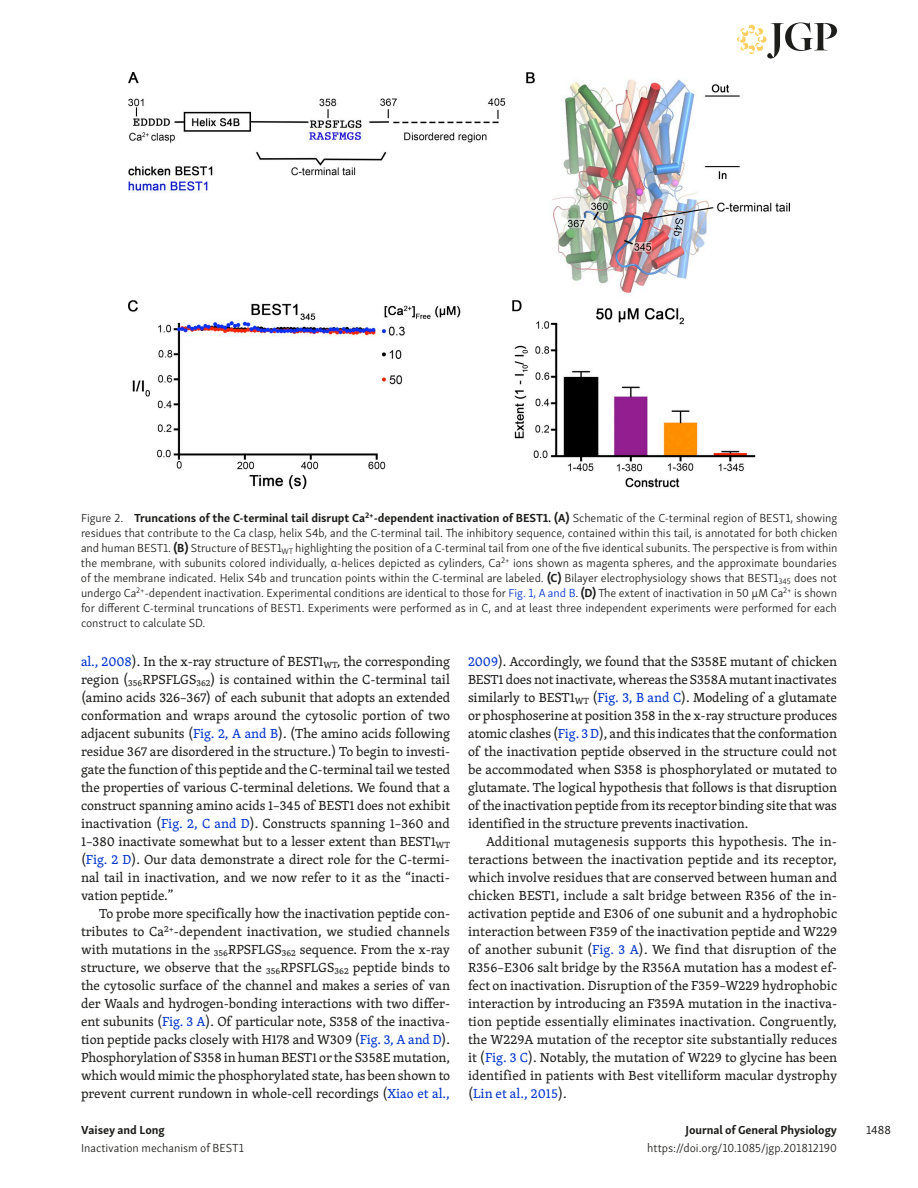
<style>
.page{position:relative;width:918px;height:1188px;background:#fff}
.page>*{position:absolute;margin:0;border:0;box-sizing:border-box;transform-origin:0 0}
.t1{font:13.5px/18px "Skolar PE";letter-spacing:-.005em;color:#1d1d1b;text-align:justify}
.t2{font:300 12px/15px "Skolar Sans PE";color:#1d1d1b;text-align:justify}
.t3{font:700 12px "Skolar Sans PE";letter-spacing:-.005em;color:#1d1d1b}
.t4{font:12px "Skolar Sans PE";color:#1d1d1b}
.s1{font-weight:700}
.s2{color:#0034c9}
</style>
<div class="page">
<svg style="left:737px;top:23px;width:100px;height:35px"></svg>
<img style="left:129px;top:72px;width:660px;height:417px">
<p class="t2" style="left:81px;top:509px;width:758px">Figure 2. <span class="s1">Truncations of the C-terminal tail disrupt Ca</span><sup>2+</sup><span class="s1">-dependent inactivation of BEST1. (A)</span> Schematic of the C-terminal region of BEST1, showing residues that contribute to the Ca clasp, helix S4b, and the C-terminal tail. The inhibitory sequence, contained within this tail, is annotated for both chicken and human BEST1. <span class="s1">(B)</span> Structure of BEST1<sub>WT</sub> highlighting the position of a C-terminal tail from one of the five identical subunits. The perspective is from within the membrane, with subunits colored individually, α-helices depicted as cylinders, Ca<sup>2+</sup> ions shown as magenta spheres, and the approximate boundaries of the membrane indicated. Helix S4b and truncation points within the C-terminal are labeled. <span class="s1">(C)</span> Bilayer electrophysiology shows that BEST1<sub>345</sub> does not undergo Ca<sup>2+</sup>-dependent inactivation. Experimental conditions are identical to those for <span class="s2">Fig. 1, A and B</span>. <span class="s1">(D)</span> The extent of inactivation in 50 µM Ca<sup>2+</sup> is shown for different C-terminal truncations of BEST1. Experiments were performed as in C, and at least three independent experiments were performed for each construct to calculate SD.</p>
<p class="t1" style="left:81px;top:652px;width:371px"><span class="s2">al., 2008</span>). In the x-ray structure of BEST1<sub>WT</sub>, the corresponding region (<sub>356</sub>RPSFLGS<sub>362</sub>) is contained within the C-terminal tail (amino acids 326–367) of each subunit that adopts an extended conformation and wraps around the cytosolic portion of two adjacent subunits (<span class="s2">Fig. 2, A and B</span>). (The amino acids following residue 367 are disordered in the structure.) To begin to investi&shy;gate the function of this peptide and the C-terminal tail we tested the properties of various C-terminal deletions. We found that a construct spanning amino acids 1–345 of BEST1 does not exhibit inactivation (<span class="s2">Fig. 2, C and D</span>). Constructs spanning 1–360 and 1–380 inactivate somewhat but to a lesser extent than BEST1<sub>WT </sub>(<span class="s2">Fig. 2 D</span>). Our data demonstrate a direct role for the C-termi&shy;nal tail in inactivation, and we now refer to it as the “inacti&shy;vation peptide.”</p>
<p class="t1" style="left:81px;top:904px;width:371px;text-indent:18px">To probe more specifically how the inactivation peptide con&shy;tributes to Ca<sup>2+</sup>-dependent inactivation, we studied channels with mutations in the <sub>356</sub>RPSFLGS<sub>362</sub> sequence. From the x-ray structure, we observe that the <sub>356</sub>RPSFLGS<sub>362</sub> peptide binds to the cytosolic surface of the channel and makes a series of van der Waals and hydrogen-bonding interactions with two differ&shy;ent subunits (<span class="s2">Fig. 3 A</span>). Of particular note, S358 of the inactiva&shy;tion peptide packs closely with H178 and W309 (<span class="s2">Fig. 3, A and D</span>).<br>Phosphorylation of S358 in human BEST1 or the S358E mutation, which would mimic the phosphorylated state, has been shown to prevent current rundown in whole-cell recordings (<span class="s2">Xiao et al.,</span></p>
<p class="t3" style="left:81px;top:1120px;width:85px">Vaisey and Long</p>
<p class="t2" style="left:81px;top:1140px;width:164px">Inactivation mechanism of BEST1</p>
<p class="t1" style="left:468px;top:652px;width:371px"><span class="s2">2009</span>). Accordingly, we found that the S358E mutant of chicken BEST1 does not inactivate, whereas the S358A mutant inactivates similarly to BEST1<sub>WT</sub> (<span class="s2">Fig. 3, B and C</span>). Modeling of a glutamate or phosphoserine at position 358 in the x-ray structure produces atomic clashes (<span class="s2">Fig. 3 D</span>), and this indicates that the conformation of the inactivation peptide observed in the structure could not be accommodated when S358 is phosphorylated or mutated to glutamate. The logical hypothesis that follows is that disruption of the inactivation peptide from its receptor binding site that was identified in the structure prevents inactivation.</p>
<p class="t1" style="left:468px;top:832px;width:371px;text-indent:18px">Additional mutagenesis supports this hypothesis. The in&shy;teractions between the inactivation peptide and its receptor, which involve residues that are conserved between human and chicken BEST1, include a salt bridge between R356 of the in&shy;activation peptide and E306 of one subunit and a hydrophobic interaction between F359 of the inactivation peptide and W229 of another subunit (<span class="s2">Fig. 3 A</span>). We find that disruption of the R356–E306 salt bridge by the R356A mutation has a modest ef&shy;fect on inactivation. Disruption of the F359–W229 hydrophobic interaction by introducing an F359A mutation in the inactiva&shy;tion peptide essentially eliminates inactivation. Congruently, the W229A mutation of the receptor site substantially reduces it (<span class="s2">Fig. 3 C</span>). Notably, the mutation of W229 to glycine has been identified in patients with Best vitelliform macular dystrophy (<span class="s2">Lin et al., 2015</span>).</p>
<p class="t3" style="left:686px;top:1120px;width:153px">Journal of General Physiology</p>
<p class="t2" style="left:647px;top:1140px;width:191px">https://doi.org/10.1085/jgp.201812190</p>
<p class="t4" style="left:866px;top:1121px;width:26px">1488</p>
</div>
